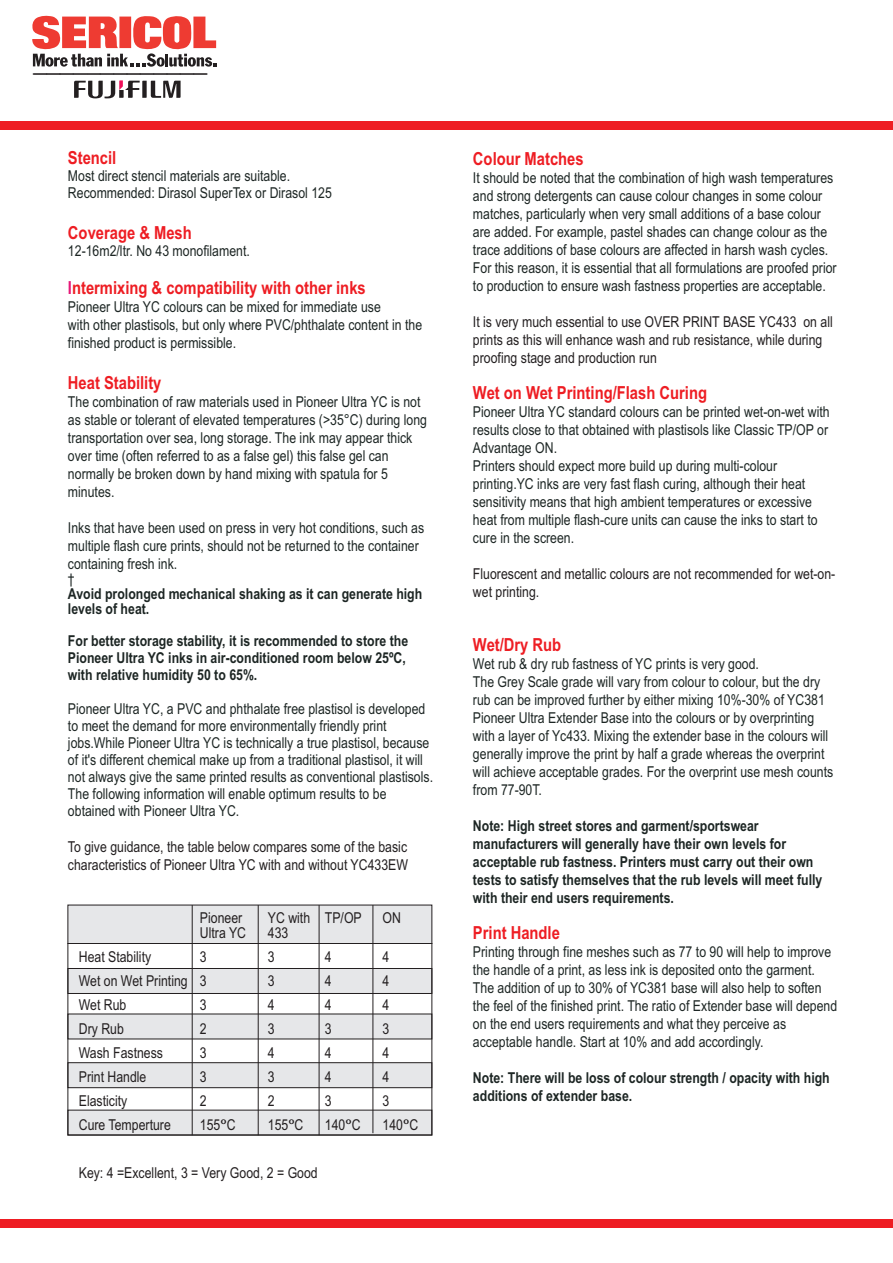
<style>
.page{position:relative;width:893px;height:1263px;background:#fff}
.page>*{position:absolute;margin:0;border:0;box-sizing:border-box;transform-origin:0 0}
.t1{font:24px "Arial";color:#231f20}
.t2{font:700 18px "Arial Narrow";color:#ee1d23}
.t3{font:15px/18px "Arial Narrow";color:#1d2624}
.t4{font:15px/18px "Arial Narrow";color:#231f20}
.t5{font:700 15px/18px "Arial Narrow";color:#1d2624}
.s1{color:#e71878}
.s2{font-family:"Georgia";font-weight:700}
</style>
<div class="page">
<div style="left:0;top:121px;width:893px;height:9px;background:#ee1d23"></div>
<svg style="left:67px;top:904px;width:366px;height:40px"></svg>
<svg style="left:67px;top:968px;width:366px;height:26px"></svg>
<svg style="left:67px;top:1013px;width:366px;height:27px"></svg>
<svg style="left:67px;top:1062px;width:366px;height:26px"></svg>
<svg style="left:67px;top:1109px;width:366px;height:27px"></svg>
<div style="left:68px;top:943px;width:364px;height:192px;border:1px solid #231f20"></div>
<hr style="left:258px;top:905px;width:1px;height:230px;background:#231f20">
<hr style="left:192px;top:905px;width:1px;height:230px;background:#231f20">
<hr style="left:319px;top:905px;width:1px;height:230px;background:#231f20">
<hr style="left:373px;top:905px;width:1px;height:228px;background:#231f20">
<svg style="left:74px;top:80px;width:107px;height:18px"></svg>
<svg style="left:32px;top:15px;width:184px;height:52px"></svg>
<div style="left:0;top:1219px;width:893px;height:8px;background:#ee1d23"></div>
<h1 class="t1" style="left:34px;top:52px;width:175px">_____________</h1>
<p class="t2" style="left:68px;top:151px;width:50px">Stencil</p>
<p class="t3" style="left:68px;top:169px;width:265px;line-height:17px">Most direct stencil materials are suitable.<br>Recommended: Dirasol SuperTex or Dirasol 125</p>
<p class="t2" style="left:68px;top:226px;width:125px">Coverage &amp; Mesh</p>
<p class="t2" style="left:68px;top:281px;width:299px"><span class="s1">I</span>ntermixing &amp; compatibility with other inks</p>
<p class="t3" style="left:68px;top:243px;width:183px">12-16m2/ltr. No 43 monofilament.</p>
<p class="t3" style="left:68px;top:299px;width:356px">Pioneer Ultra YC colours can be mixed for immediate use<br>with other plastisols, but only where PVC/phthalate content in the finished product is permissible.</p>
<p class="t2" style="left:68px;top:375px;width:95px">Heat Stability</p>
<p class="t3" style="left:68px;top:394px;width:361px">The combination of raw materials used in Pioneer Ultra YC is not as stable or tolerant of elevated temperatures (&gt;35°C) during long transportation over sea, long storage. The ink may appear thick over time (often referred to as a false gel) this false gel can normally be broken down by hand mixing with spatula for 5 minutes.</p>
<p class="t3" style="left:68px;top:520px;width:358px">Inks that have been used on press in very hot conditions, such as multiple flash cure prints, should not be returned to the container containing fresh ink.</p>
<p class="t3" style="left:68px;top:571px;width:8px">†</p>
<p class="t5" style="left:68px;top:587px;width:356px;line-height:15px">Avoid prolonged mechanical shaking as it can generate high levels of heat.</p>
<p class="t5" style="left:68px;top:633px;width:342px;line-height:17.1px">For better storage stability, it is recommended to store the<br>Pioneer Ultra YC inks in air-conditioned room below 25ºC, with relative humidity 50 to 65%.</p>
<p class="t3" style="left:68px;top:702px;width:367px;line-height:17px">Pioneer Ultra YC, a PVC and phthalate free plastisol is developed to meet the demand for more environmentally friendly print jobs.While Pioneer Ultra YC is technically a true plastisol, because of it's different chemical make up from a traditional plastisol, it will not always give the same printed results as conventional plastisols.<br>The following information will enable optimum results to be obtained with Pioneer Ultra YC.</p>
<p class="t4" style="left:68px;top:839px;width:342px">To give guidance, the table below compares some of the basic characteristics of Pioneer Ultra YC with and without YC433EW</p>
<p class="t4" style="left:200px;top:911px;width:48px;line-height:15px">Pioneer<br>Ultra YC</p>
<p class="t4" style="left:268px;top:910px;width:95px">YC with TP/OP</p>
<p class="t4" style="left:383px;top:910px;width:20px">ON</p>
<p class="t4" style="left:268px;top:925px;width:22px">433</p>
<p class="t4" style="left:79px;top:949px;width:74px">Heat Stability</p>
<p class="t4" style="left:200px;top:949px;width:8px">3</p>
<p class="t4" style="left:268px;top:949px;width:8px">3</p>
<p class="t4" style="left:325px;top:949px;width:8px">4</p>
<p class="t4" style="left:383px;top:949px;width:8px">4</p>
<p class="t4" style="left:79px;top:973px;width:129px">Wet on Wet Printing 3</p>
<p class="t4" style="left:268px;top:973px;width:8px">3</p>
<p class="t4" style="left:325px;top:973px;width:8px">4</p>
<p class="t4" style="left:383px;top:973px;width:8px">4</p>
<p class="t4" style="left:79px;top:997px;width:49px">Wet Rub</p>
<p class="t4" style="left:200px;top:997px;width:8px">3</p>
<p class="t4" style="left:268px;top:997px;width:8px">4</p>
<p class="t4" style="left:325px;top:997px;width:8px">4</p>
<p class="t4" style="left:383px;top:997px;width:8px">4</p>
<p class="t4" style="left:79px;top:1021px;width:47px">Dry Rub</p>
<p class="t4" style="left:200px;top:1021px;width:8px">2</p>
<p class="t4" style="left:268px;top:1021px;width:8px">3</p>
<p class="t4" style="left:325px;top:1021px;width:8px">3</p>
<p class="t4" style="left:383px;top:1021px;width:8px">3</p>
<p class="t4" style="left:79px;top:1045px;width:86px">Wash Fastness</p>
<p class="t4" style="left:200px;top:1045px;width:8px">3</p>
<p class="t4" style="left:268px;top:1045px;width:8px">4</p>
<p class="t4" style="left:325px;top:1045px;width:8px">4</p>
<p class="t4" style="left:383px;top:1045px;width:8px">4</p>
<p class="t4" style="left:79px;top:1069px;width:69px">Print Handle</p>
<p class="t4" style="left:200px;top:1069px;width:8px">3</p>
<p class="t4" style="left:268px;top:1069px;width:8px">3</p>
<p class="t4" style="left:325px;top:1069px;width:8px">4</p>
<p class="t4" style="left:383px;top:1069px;width:8px">4</p>
<p class="t4" style="left:79px;top:1093px;width:50px">Elasticity</p>
<p class="t4" style="left:200px;top:1093px;width:8px">2</p>
<p class="t4" style="left:268px;top:1093px;width:8px">2</p>
<p class="t4" style="left:325px;top:1093px;width:8px">3</p>
<p class="t4" style="left:383px;top:1093px;width:8px">3</p>
<p class="t4" style="left:79px;top:1117px;width:94px">Cure Temperture</p>
<p class="t4" style="left:200px;top:1117px;width:37px">155<span class="s2">°</span>C</p>
<p class="t4" style="left:268px;top:1117px;width:37px">155<span class="s2">°</span>C</p>
<p class="t4" style="left:325px;top:1117px;width:37px">140<span class="s2">°</span>C</p>
<p class="t4" style="left:383px;top:1117px;width:37px">140<span class="s2">°</span>C</p>
<p class="t4" style="left:79px;top:1165px;width:241px">Key: 4 =Excellent, 3 = Very Good, 2 = Good</p>
<p class="t2" style="left:473px;top:152px;width:112px">Colour Matches</p>
<p class="t3" style="left:473px;top:170px;width:365px">It should be noted that the combination of high wash temperatures and strong detergents can cause colour changes in some colour matches, particularly when very small additions of a base colour are added. For example, pastel shades can change colour as the trace additions of base colours are affected in harsh wash cycles.<br>For this reason, it is essential that all formulations are proofed prior to production to ensure wash fastness properties are acceptable.</p>
<p class="t4" style="left:473px;top:314px;width:361px">It is very much essential to use OVER PRINT BASE YC433 on all prints as this will enhance wash and rub resistance, while during proofing stage and production run</p>
<p class="t2" style="left:473px;top:386px;width:236px">Wet on Wet Printing/Flash Curing</p>
<p class="t3" style="left:473px;top:404px;width:358px">Pioneer Ultra YC standard colours can be printed wet-on-wet with results close to that obtained with plastisols like Classic TP/OP or Advantage ON.<br>Printers should expect more build up during multi-colour printing.YC inks are very fast flash curing, although their heat sensitivity means that high ambient temperatures or excessive heat from multiple flash-cure units can cause the inks to start to cure in the screen.</p>
<p class="t4" style="left:473px;top:566px;width:364px">Fluorescent and metallic colours are not recommended for wet-on&shy;wet printing.</p>
<p class="t2" style="left:473px;top:638px;width:90px">Wet/Dry Rub</p>
<p class="t3" style="left:473px;top:656px;width:362px">Wet rub &amp; dry rub fastness of YC prints is very good.<br>The Grey Scale grade will vary from colour to colour, but the dry rub can be improved further by either mixing 10%-30% of YC381<br>Pioneer Ultra Extender Base into the colours or by overprinting with a layer of Yc433. Mixing the extender base in the colours will generally improve the print by half a grade whereas the overprint will achieve acceptable grades. For the overprint use mesh counts from 77-90T.</p>
<p class="t5" style="left:473px;top:818px;width:351px">Note: High street stores and garment/sportswear manufacturers will generally have their own levels for acceptable rub fastness. Printers must carry out their own tests to satisfy themselves that the rub levels will meet fully with their end users requirements.</p>
<p class="t2" style="left:473px;top:926px;width:88px">Print Handle</p>
<p class="t3" style="left:473px;top:944px;width:366px">Printing through fine meshes such as 77 to 90 will help to improve the handle of a print, as less ink is deposited onto the garment.<br>The addition of up to 30% of YC381 base will also help to soften the feel of the finished print. The ratio of Extender base will depend on the end users requirements and what they perceive as acceptable handle. Start at 10% and add accordingly.</p>
<p class="t5" style="left:473px;top:1070px;width:358px">Note: There will be loss of colour strength / opacity with high additions of extender base.</p>
</div>
